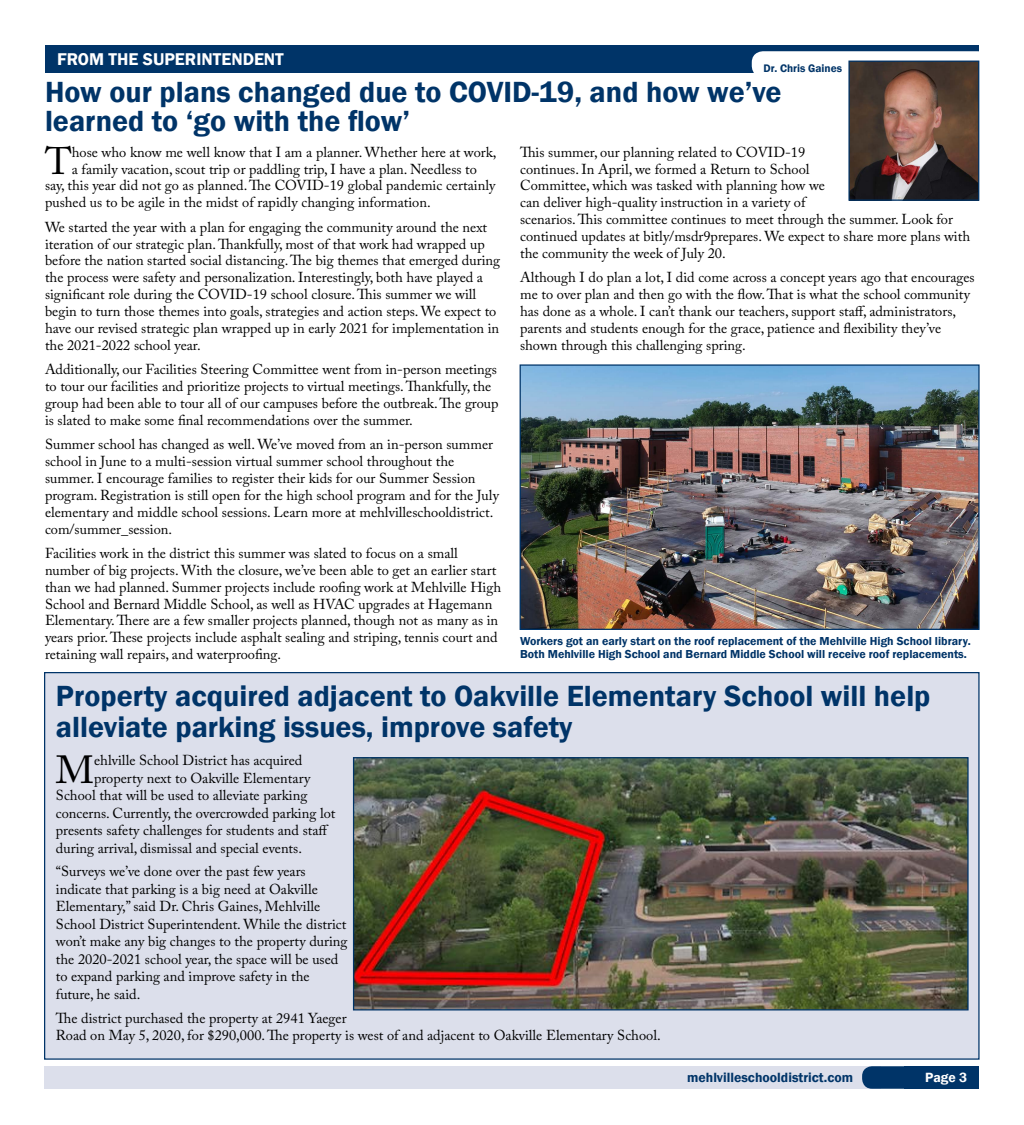
<style>
.page{position:relative;width:1024px;height:1125px;background:#fff}
.page>*{position:absolute;margin:0;border:0;box-sizing:border-box;transform-origin:0 0}
.t1{font:39px "Adobe Caslon Pro";color:#000}
.t2{font:38.12px "Adobe Caslon Pro";color:#000}
.t3{font:600 30px/28.8px "Franklin Gothic";color:#003468}
.t4{font:600 17.5px "Franklin Gothic";color:#fff}
.t5{font:14.38px/16.9px "Adobe Caslon Pro";color:#000}
.t6{font:600 13.75px "Franklin Gothic";color:#003468}
.t7{font:600 13.75px "Franklin Gothic";color:#fff}
.t8{font:600 11.88px/13.4px "Franklin Gothic";color:#003468}
.t9{font:600 11.25px "Franklin Gothic";color:#003468}
</style>
<div class="page">
<div style="left:44px;top:1067px;width:836px;height:22px;background:#dcdfeb"></div>
<div style="left:862px;top:1066px;width:116px;height:23px;background:#003468;border-radius:10px"></div>
<div style="left:903px;top:1066px;width:75px;height:23px;background:#003468"></div>
<div style="left:46px;top:45px;width:933px;height:28px;background:#003468"></div>
<div style="left:752px;top:51px;width:236px;height:26px;background:#fff;border-radius:11px"></div>
<img style="left:850px;top:63px;width:127px;height:136px">
<div style="left:848px;top:61px;width:131px;height:140px;border:1px solid #003468"></div>
<div style="left:44px;top:672px;width:935px;height:388px;background:#dcdfeb;border:1px solid #003468"></div>
<img style="left:355px;top:759px;width:611px;height:249px">
<div style="left:353px;top:757px;width:615px;height:253px;border:1px solid #003468"></div>
<img style="left:521px;top:366px;width:456px;height:262px">
<div style="left:519px;top:364px;width:460px;height:266px;border:1px solid #003468"></div>
<p class="t4" style="left:57px;top:48px;width:228px">FROM THE SUPERINTENDENT</p>
<p class="t9" style="left:763px;top:61px;width:80px">Dr. Chris Gaines</p>
<h3 class="t3" style="left:45px;top:78px;width:738px">How our plans changed due to COVID-19, and how we’ve learned to ‘go with the flow’</h3>
<h2 class="t2" style="left:45px;top:138px;width:28px">T</h2>
<p class="t5" style="left:72px;top:143px;width:426px">hose who know me well know that I am a planner. Whether here at work,</p>
<p class="t5" style="left:72px;top:160px;width:407px">a family vacation, scout trip or paddling trip, I have a plan. Needless to</p>
<p class="t5" style="left:45px;top:177px;width:452px">say, this year did not go as planned. The COVID-19 global pandemic certainly</p>
<p class="t5" style="left:45px;top:194px;width:387px">pushed us to be agile in the midst of rapidly changing information.</p>
<p class="t5" style="left:45px;top:218px;width:457px">We started the year with a plan for engaging the community around the next iteration of our strategic plan. Thankfully, most of that work had wrapped up before the nation started social distancing. The big themes that emerged during the process were safety and personalization. Interestingly, both have played a significant role during the COVID-19 school closure. This summer we will begin to turn those themes into goals, strategies and action steps. We expect to have our revised strategic plan wrapped up in early 2021 for implementation in the 2021-2022 school year.</p>
<p class="t5" style="left:45px;top:361px;width:455px">Additionally, our Facilities Steering Committee went from in-person meetings to tour our facilities and prioritize projects to virtual meetings. Thankfully, the group had been able to tour all of our campuses before the outbreak. The group is slated to make some final recommendations over the summer.</p>
<p class="t5" style="left:45px;top:436px;width:455px">Summer school has changed as well. We’ve moved from an in-person summer school in June to a multi-session virtual summer school throughout the summer. I encourage families to register their kids for our Summer Session program. Registration is still open for the high school program and for the July elementary and middle school sessions. Learn more at mehlvilleschooldistrict. com/summer_session.</p>
<p class="t5" style="left:45px;top:545px;width:458px">Facilities work in the district this summer was slated to focus on a small number of big projects. With the closure, we’ve been able to get an earlier start than we had planned. Summer projects include roofing work at Mehlville High School and Bernard Middle School, as well as HVAC upgrades at Hagemann Elementary. There are a few smaller projects planned, though not as many as in years prior. These projects include asphalt sealing and striping, tennis court and retaining wall repairs, and waterproofing.</p>
<p class="t5" style="left:520px;top:143px;width:451px">This summer, our planning related to COVID-19<br>continues. In April, we formed a Return to School<br>Committee, which was tasked with planning how we<br>can deliver high-quality instruction in a variety of<br>scenarios. This committee continues to meet through the summer. Look for continued updates at bitly/msdr9prepares. We expect to share more plans with the community the week of July 20.</p>
<p class="t5" style="left:520px;top:269px;width:456px">Although I do plan a lot, I did come across a concept years ago that encourages me to over plan and then go with the flow. That is what the school community has done as a whole. I can’t thank our teachers, support staff, administrators, parents and students enough for the grace, patience and flexibility they’ve shown through this challenging spring.</p>
<p class="t8" style="left:520px;top:634px;width:452px">Workers got an early start on the roof replacement of the Mehlville High School library.<br>Both Mehlville High School and Bernard Middle School will receive roof replacements.</p>
<h3 class="t3" style="left:56px;top:681px;width:876px;line-height:31.2px">Property acquired adjacent to Oakville Elementary School will help alleviate parking issues, improve safety</h3>
<h1 class="t1" style="left:56px;top:746px;width:40px">M</h1>
<p class="t5" style="left:94px;top:752px;width:210px">ehlville School District has acquired</p>
<p class="t5" style="left:94px;top:769px;width:218px">property next to Oakville Elementary</p>
<p class="t5" style="left:56px;top:787px;width:253px">School that will be used to alleviate parking</p>
<p class="t5" style="left:56px;top:804px;width:281px">concerns. Currently, the overcrowded parking lot</p>
<p class="t5" style="left:56px;top:822px;width:274px">presents safety challenges for students and staff</p>
<p class="t5" style="left:56px;top:839px;width:248px">during arrival, dismissal and special events.</p>
<p class="t5" style="left:56px;top:863px;width:293px;line-height:17.5px">“Surveys we’ve done over the past few years indicate that parking is a big need at Oakville Elementary,” said Dr. Chris Gaines, Mehlville School District Superintendent. While the district won’t make any big changes to the property during the 2020-2021 school year, the space will be used to expand parking and improve safety in the future, he said.</p>
<p class="t5" style="left:56px;top:1009px;width:606px;line-height:17.5px">The district purchased the property at 2941 Yaeger<br>Road on May 5, 2020, for $290,000. The property is west of and adjacent to Oakville Elementary School.</p>
<p class="t6" style="left:687px;top:1069px;width:167px">mehlvilleschooldistrict.com</p>
<p class="t7" style="left:924px;top:1069px;width:44px">Page 3</p>
</div>
